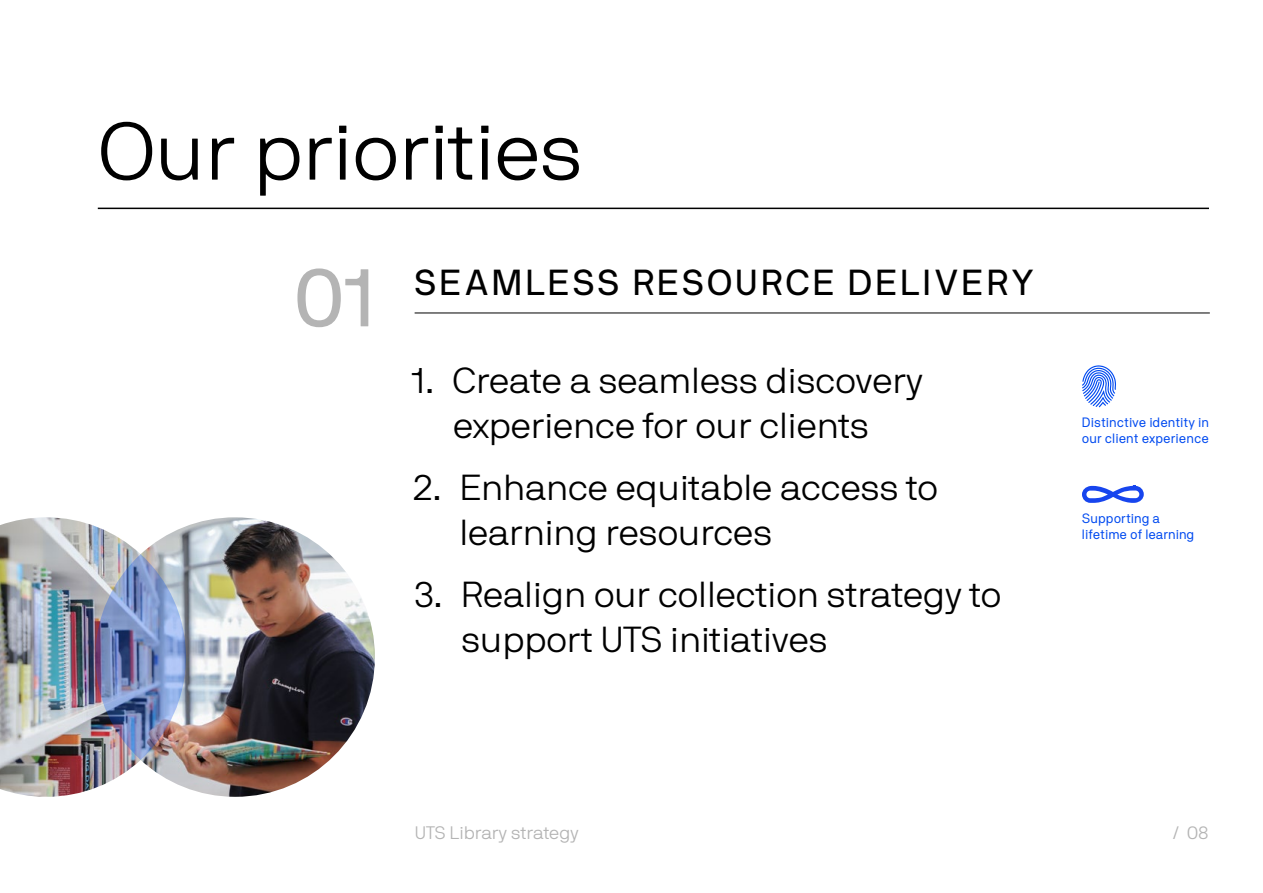
<style>
.page{position:relative;width:1263px;height:893px;background:#fff}
.page>*{position:absolute;margin:0;border:0;box-sizing:border-box;transform-origin:0 0}
.t1{font:300 81px "NB International Pro";color:#000}
.t2{font:81px "NB International Pro";color:#b4b4b4}
.t3{font:300 36px/45px "NB International Pro";color:#000}
.t4{font:36px "NB International Pro";letter-spacing:.08em;color:#000}
.t5{font:300 18px "NB International Pro";color:#b4b4b4}
.t6{font:13.5px/16.2px "NB Akademie Std";color:#004af0}
</style>
<div class="page">
<hr style="left:415px;top:313px;width:795px;height:1px;background:#000">
<img style="left:0;top:517px;width:375px;height:280px">
<img style="left:95px;top:554px;width:91px;height:206px;border-radius:50%">
<hr style="left:98px;top:208px;width:1111px;height:1px;background:#000">
<svg style="left:1082px;top:486px;width:62px;height:17px"></svg>
<svg style="left:1082px;top:365px;width:34px;height:42px"></svg>
<h1 class="t1" style="left:98px;top:106px;width:486px">Our priorities</h1>
<h1 class="t2" style="left:294px;top:252px;width:83px">01</h1>
<p class="t4" style="left:415px;top:262px;width:621px">SEAMLESS RESOURCE DELIVERY</p>
<p class="t3" style="left:411px;top:358px;width:513px;text-align:center">1. Create a seamless discovery experience for our clients</p>
<p class="t3" style="left:459px;top:465px;width:480px;text-indent:-46px">2. Enhance equitable access to learning resources</p>
<p class="t3" style="left:461px;top:572px;width:542px;text-indent:-46px">3. Realign our collection strategy to support UTS initiatives</p>
<p class="t6" style="left:1082px;top:414px;width:128px">Distinctive identity in our client experience</p>
<p class="t6" style="left:1082px;top:510px;width:114px">Supporting a lifetime of learning</p>
<p class="t5" style="left:415px;top:823px;width:165px">UTS Library strategy</p>
<p class="t5" style="left:1173px;top:823px;width:37px">/ 08</p>
</div>
